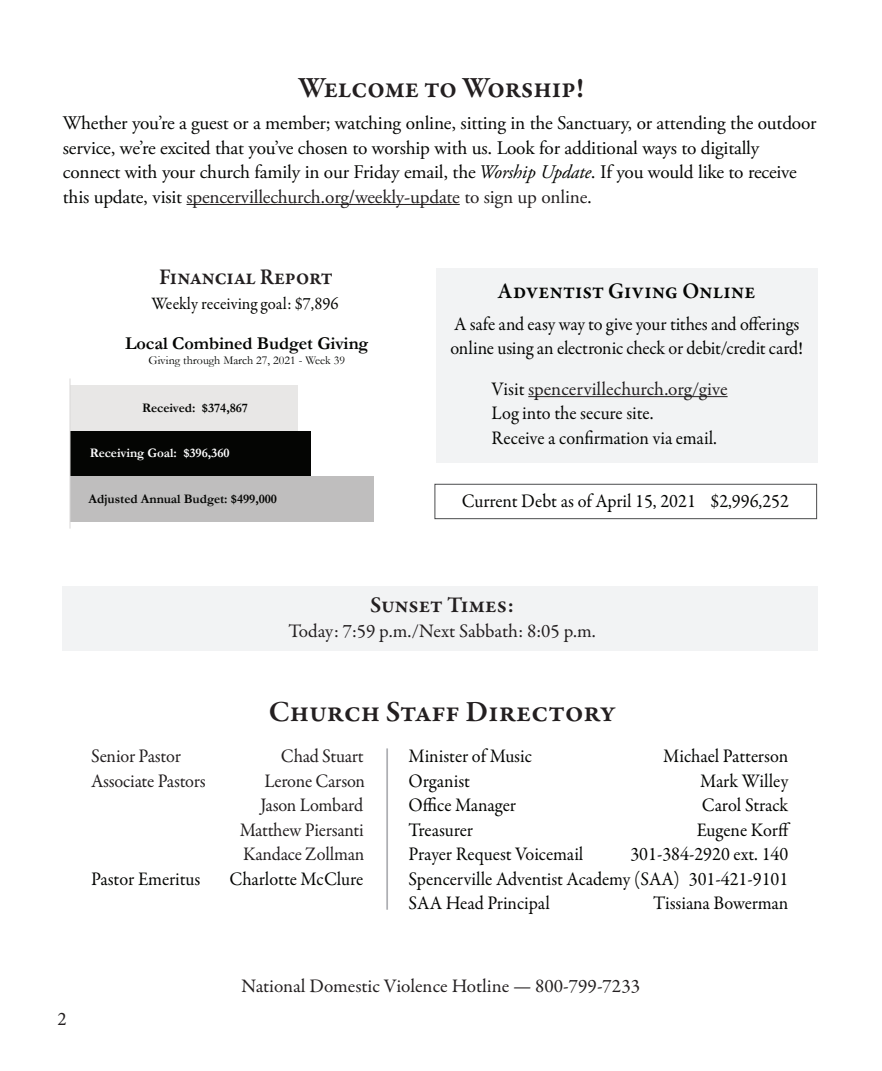
<style>
.page{position:relative;width:882px;height:1071px;background:#fff}
.page>*{position:absolute;margin:0;border:0;box-sizing:border-box;transform-origin:0 0}
.t1{font:600 29.75px "Garamond Premr Pro";letter-spacing:-.01em;color:#231f20}
.t2{font:600 29.75px "Garamond Premr Pro";letter-spacing:-.01em;color:#231f20;scale:.95 1}
.t3{font:600 22.75px "Garamond Premr Pro";letter-spacing:.01em;color:#040503;scale:.95 1}
.t4{font:600 22.75px "Garamond Premr Pro";letter-spacing:-.01em;color:#231f20;scale:.95 1}
.t5{font:600 22.75px "Garamond Premr Pro";letter-spacing:-.01em;color:#231f20}
.t6{font:19.25px/24.5px "Garamond Premr Pro";letter-spacing:-.005em;color:#040503;scale:.95 1}
.t7{font:19.25px/24.5px "Adobe Garamond Pro";letter-spacing:-.01em;color:#040503}
.t8{font:19.25px/24.5px "Garamond Premr Pro";letter-spacing:-.01em;color:#231f20;text-align:right;scale:.95 1}
.t9{font:19.25px "Garamond Premr Pro";letter-spacing:-.01em;color:#231f20}
.t10{font:19.25px "Minion Pro";color:#231f20}
.t11{font:700 18.2px "Garamond";letter-spacing:-.005em;color:#040503}
.t12{font:17.5px "Garamond Premr Pro";color:#040503;scale:.95 1}
.t13{font:700 13.12px "Garamond";letter-spacing:-.005em;color:#040503}
.t14{font:700 13.12px "Garamond";letter-spacing:-.005em;color:#fff}
.t15{font:12.08px "Garamond";color:#040503}
.s1{font-style:italic}
.s2{color:#231f20}
</style>
<div class="page">
<div style="left:62px;top:586px;width:755px;height:65px;background:#f2f3f4"></div>
<hr style="left:187px;top:204px;width:273px;height:1px;background:#231f20">
<div style="left:434px;top:484px;width:383px;height:35px;border:1px solid #4b4c4d"></div>
<div style="left:70px;top:385px;width:228px;height:46px;background:#e8e7e6"></div>
<div style="left:70px;top:431px;width:241px;height:45px;background:#040503"></div>
<div style="left:70px;top:476px;width:303px;height:46px;background:#bfbebe"></div>
<hr style="left:70px;top:378px;width:1px;height:150px;background:#dad9d8">
<div style="left:436px;top:269px;width:382px;height:194px;background:#f2f3f4"></div>
<hr style="left:386px;top:748px;width:2px;height:162px;background:#aeafb3">
<hr style="left:528px;top:396px;width:200px;height:1px;background:#231f20">
<h1 class="t2" style="left:298px;top:69px;width:302px">Welcome to Worship!</h1>
<p class="t7" style="left:63px;top:111px;width:755px">Whether you’re a guest or a member; watching online, sitting in the Sanctuary, or attending the outdoor service, we’re excited that you’ve chosen to worship with us. Look for additional ways to digitally connect with your church family in our Friday email, the <span class="s1">Worship Update</span>. If you would like to receive this update, visit <span class="s2">spencervillechurch.org/weekly-update to sign up online</span>.</p>
<p class="t4" style="left:159px;top:263px;width:184px">Financial Report</p>
<p class="t12" style="left:152px;top:293px;width:198px">Weekly receiving goal: $7,896</p>
<p class="t11" style="left:125px;top:331px;width:245px">Local Combined Budget Giving</p>
<p class="t15" style="left:148px;top:352px;width:198px">Giving through March 27, 2021 - Week 39</p>
<p class="t13" style="left:142px;top:399px;width:107px">Received: $374,867</p>
<p class="t14" style="left:90px;top:444px;width:141px">Receiving Goal: $396,360</p>
<p class="t13" style="left:89px;top:490px;width:190px">Adjusted Annual Budget: $499,000</p>
<p class="t3" style="left:498px;top:277px;width:273px">Adventist Giving Online</p>
<p class="t6" style="left:450px;top:312px;width:373px">A safe and easy way to give your tithes and offerings online using an electronic check or debit/credit card!</p>
<p class="t6" style="left:492px;top:377px;width:250px">Visit <span class="s2">spencervillechurch.org/give<br></span>Log into the secure site.<br>Receive a confirmation via email.</p>
<p class="t6" style="left:462px;top:489px;width:346px">Current Debt as of April 15, 2021 $2,996,252</p>
<p class="t5" style="left:370px;top:591px;width:146px">Sunset Times:</p>
<p class="t9" style="left:289px;top:619px;width:309px">Today: 7:59 p.m./Next Sabbath: 8:05 p.m.</p>
<h1 class="t1" style="left:269px;top:694px;width:348px">Church Staff Directory</h1>
<p class="t8" style="left:91px;top:745px;width:96px">Senior Pastor</p>
<p class="t8" style="left:281px;top:745px;width:89px">Chad Stuart</p>
<p class="t8" style="left:91px;top:769px;width:122px">Associate Pastors</p>
<p class="t8" style="left:240px;top:769px;width:134px">Lerone Carson<br>Jason Lombard<br>Matthew Piersanti<br>Kandace Zollman</p>
<p class="t6" style="left:91px;top:867px;width:117px">Pastor Emeritus</p>
<p class="t6" style="left:230px;top:867px;width:142px">Charlotte McClure</p>
<p class="t6" style="left:409px;top:745px;width:131px">Minister of Music</p>
<p class="t6" style="left:663px;top:745px;width:133px">Michael Patterson</p>
<p class="t6" style="left:409px;top:769px;width:66px">Organist</p>
<p class="t6" style="left:700px;top:769px;width:94px">Mark Willey</p>
<p class="t6" style="left:409px;top:794px;width:115px">Office Manager</p>
<p class="t6" style="left:702px;top:794px;width:92px">Carol Strack</p>
<p class="t6" style="left:409px;top:818px;width:69px">Treasurer</p>
<p class="t6" style="left:697px;top:818px;width:100px">Eugene Korff</p>
<p class="t6" style="left:409px;top:843px;width:186px">Prayer Request Voicemail</p>
<p class="t6" style="left:409px;top:843px;width:401px;text-align:justify;text-indent:222px">301-384-2920 ext. 140<br>Spencerville Adventist Academy (SAA) 301-421-9101<br>SAA Head Principal</p>
<p class="t6" style="left:653px;top:892px;width:144px">Tissiana Bowerman</p>
<p class="t10" style="left:58px;top:1006px;width:11px">2</p>
<p class="t9" style="left:242px;top:974px;width:400px">National Domestic Violence Hotline — 800-799-7233</p>
</div>
